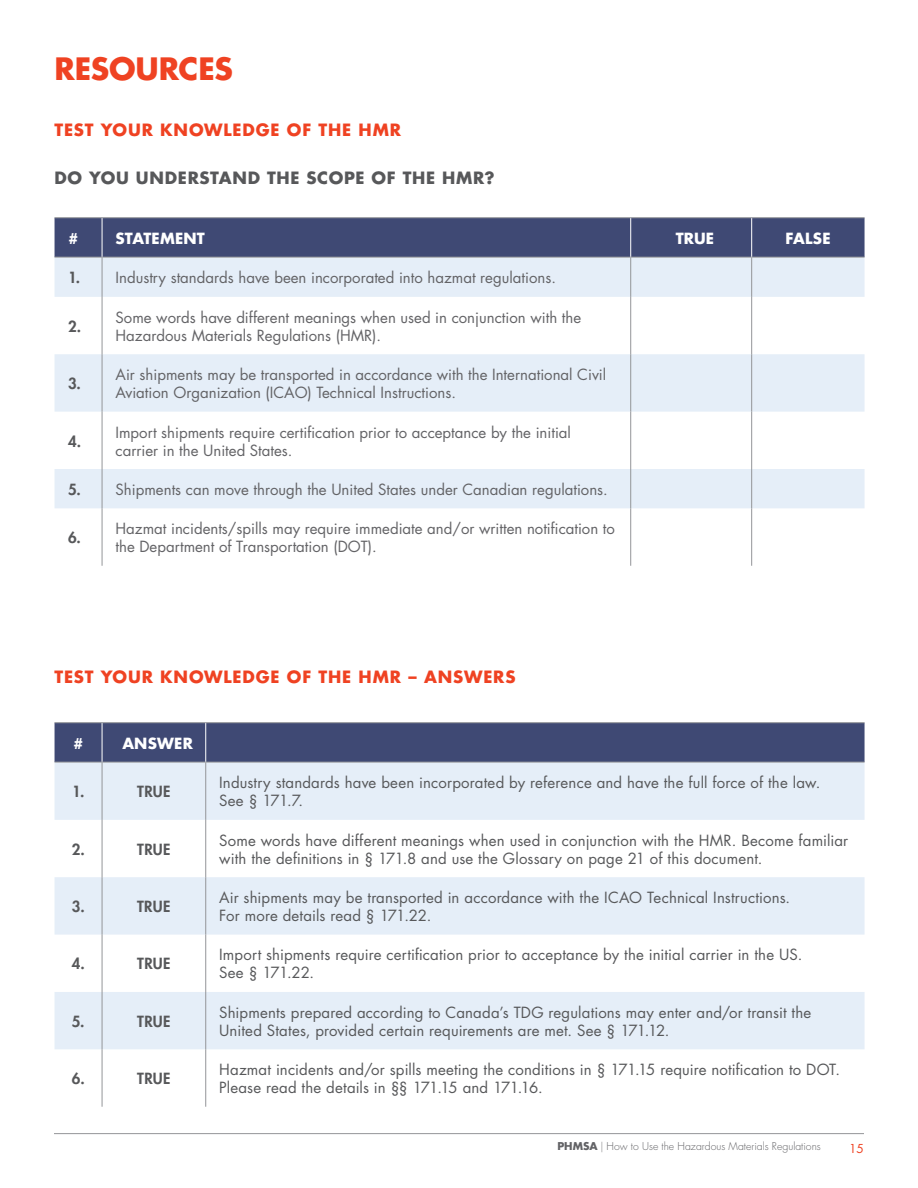
<style>
.page{position:relative;width:918px;height:1188px;background:#fff}
.page>*{position:absolute;margin:0;border:0;box-sizing:border-box;transform-origin:0 0}
.t1{font:700 30px "Futura Std";letter-spacing:-.005em;color:#ef4222}
.t2{font:700 16.5px "Futura Std";letter-spacing:.05em;color:#ef4222}
.t3{font:700 16.5px "Futura Std";letter-spacing:.04em;color:#57585a}
.t4{font:15px/18px "Futura Std";letter-spacing:.01em;color:#57585a}
.t5{font:15px/18px "Futura Std";color:#636366}
.t6{font:800 15px "Futura Std";letter-spacing:.02em;color:#57585a}
.t7{font:700 15px "Futura Std";letter-spacing:.015em;color:#fff}
.t8{font:12px "Futura Std";color:#ef4222}
.t9{font:300 10.5px "Futura Std";color:#636366}
.s1{font-weight:800;color:#57585a}
.s2{font-weight:700}
.s3{font-family:"Helvetica Neue LT Std";font-weight:100}
</style>
<div class="page">
<hr style="left:54px;top:1133px;width:810px;height:1px;background:#939598">
<div style="left:55px;top:218px;width:810px;height:39px;background:#3f4974"></div>
<svg style="left:55px;top:258px;width:810px;height:250px;fill:#e5eef8"></svg>
<hr style="left:102px;top:217px;width:529px;height:1px;background:#939598">
<hr style="left:631px;top:217px;width:121px;height:1px;background:#939598">
<hr style="left:102px;top:257px;width:529px;height:1px;background:#939598">
<hr style="left:102px;top:258px;width:1px;height:39px;background:#939598">
<hr style="left:631px;top:257px;width:121px;height:1px;background:#939598">
<hr style="left:630px;top:258px;width:1px;height:39px;background:#939598">
<hr style="left:751px;top:258px;width:1px;height:39px;background:#939598">
<hr style="left:102px;top:297px;width:1px;height:57px;background:#939598">
<hr style="left:630px;top:297px;width:1px;height:57px;background:#939598">
<hr style="left:751px;top:297px;width:1px;height:57px;background:#939598">
<hr style="left:102px;top:354px;width:1px;height:58px;background:#939598">
<hr style="left:630px;top:354px;width:1px;height:58px;background:#939598">
<hr style="left:751px;top:354px;width:1px;height:58px;background:#939598">
<hr style="left:102px;top:412px;width:1px;height:57px;background:#939598">
<hr style="left:630px;top:412px;width:1px;height:57px;background:#939598">
<hr style="left:751px;top:412px;width:1px;height:57px;background:#939598">
<hr style="left:102px;top:469px;width:1px;height:39px;background:#939598">
<hr style="left:630px;top:469px;width:1px;height:39px;background:#939598">
<hr style="left:751px;top:469px;width:1px;height:39px;background:#939598">
<hr style="left:102px;top:508px;width:1px;height:58px;background:#939598">
<hr style="left:630px;top:508px;width:1px;height:58px;background:#939598">
<hr style="left:751px;top:508px;width:1px;height:58px;background:#939598">
<hr style="left:630px;top:218px;width:1px;height:39px;background:#fff">
<hr style="left:752px;top:217px;width:113px;height:1px;background:#939598">
<hr style="left:752px;top:257px;width:113px;height:1px;background:#939598">
<hr style="left:751px;top:218px;width:1px;height:39px;background:#fff">
<hr style="left:55px;top:217px;width:47px;height:1px;background:#939598">
<hr style="left:55px;top:257px;width:47px;height:1px;background:#939598">
<hr style="left:102px;top:218px;width:1px;height:39px;background:#fff">
<div style="left:55px;top:723px;width:810px;height:39px;background:#3f4974"></div>
<svg style="left:55px;top:763px;width:810px;height:286px;fill:#e5eef8"></svg>
<hr style="left:102px;top:722px;width:104px;height:1px;background:#939598">
<hr style="left:102px;top:762px;width:104px;height:1px;background:#939598">
<hr style="left:102px;top:762px;width:1px;height:58px;background:#939598">
<hr style="left:205px;top:762px;width:1px;height:58px;background:#939598">
<hr style="left:102px;top:820px;width:1px;height:57px;background:#939598">
<hr style="left:205px;top:820px;width:1px;height:57px;background:#939598">
<hr style="left:102px;top:877px;width:1px;height:58px;background:#939598">
<hr style="left:205px;top:877px;width:1px;height:58px;background:#939598">
<hr style="left:102px;top:935px;width:1px;height:57px;background:#939598">
<hr style="left:205px;top:935px;width:1px;height:57px;background:#939598">
<hr style="left:102px;top:992px;width:1px;height:57px;background:#939598">
<hr style="left:205px;top:992px;width:1px;height:57px;background:#939598">
<hr style="left:102px;top:1049px;width:1px;height:58px;background:#939598">
<hr style="left:205px;top:1049px;width:1px;height:58px;background:#939598">
<hr style="left:55px;top:722px;width:47px;height:1px;background:#939598">
<hr style="left:55px;top:762px;width:47px;height:1px;background:#939598">
<hr style="left:102px;top:723px;width:1px;height:39px;background:#fff">
<hr style="left:206px;top:722px;width:659px;height:1px;background:#939598">
<hr style="left:206px;top:762px;width:659px;height:1px;background:#939598">
<hr style="left:205px;top:723px;width:1px;height:39px;background:#fff">
<h1 class="t1" style="left:55px;top:49px;width:180px">RESOURCES</h1>
<p class="t2" style="left:55px;top:118px;width:348px">TEST YOUR KNOWLEDGE OF THE HMR</p>
<p class="t3" style="left:55px;top:167px;width:442px">DO YOU UNDERSTAND THE SCOPE OF THE HMR?</p>
<p class="t7" style="left:68px;top:228px;width:12px">#</p>
<p class="t7" style="left:116px;top:228px;width:91px">STATEMENT</p>
<p class="t7" style="left:676px;top:228px;width:40px">TRUE</p>
<p class="t7" style="left:786px;top:228px;width:46px">FALSE</p>
<p class="t5" style="left:68px;top:269px;width:487px"><span class="s1">1.</span> Industry standards have been incorporated into hazmat regulations.</p>
<p class="t6" style="left:68px;top:317px;width:15px">2.</p>
<p class="t5" style="left:116px;top:308px;width:467px">Some words have different meanings when used in conjunction with the<br>Hazardous Materials Regulations (HMR).</p>
<p class="t6" style="left:68px;top:374px;width:14px">3.</p>
<p class="t5" style="left:116px;top:366px;width:492px">Air shipments may be transported in accordance with the International Civil<br>Aviation Organization (ICAO) Technical Instructions.</p>
<p class="t6" style="left:68px;top:431px;width:15px">4.</p>
<p class="t5" style="left:116px;top:423px;width:457px">Import shipments require certification prior to acceptance by the initial carrier in the United States.</p>
<p class="t5" style="left:68px;top:481px;width:538px"><span class="s1">5.</span> Shipments can move through the United States under Canadian regulations.</p>
<p class="t6" style="left:68px;top:528px;width:14px">6.</p>
<p class="t5" style="left:116px;top:520px;width:501px">Hazmat incidents/spills may require immediate and/or written notification to the Department of Transportation (DOT).</p>
<p class="t2" style="left:55px;top:665px;width:462px">TEST YOUR KNOWLEDGE OF THE HMR – ANSWERS</p>
<p class="t7" style="left:73px;top:733px;width:12px">#</p>
<p class="t7" style="left:122px;top:733px;width:72px">ANSWER</p>
<p class="t6" style="left:72px;top:782px;width:14px">1.</p>
<p class="t6" style="left:137px;top:782px;width:35px">TRUE</p>
<p class="t4" style="left:219px;top:774px;width:600px">Industry standards have been incorporated by reference and have the full force of the law.<br>See § 171.7.</p>
<p class="t6" style="left:72px;top:840px;width:15px">2.</p>
<p class="t6" style="left:137px;top:840px;width:35px">TRUE</p>
<p class="t4" style="left:219px;top:831px;width:631px">Some words have different meanings when used in conjunction with the HMR. Become familiar with the definitions in § 171. 8 and use the Glossary on page 21 of this document.</p>
<p class="t6" style="left:72px;top:897px;width:14px">3.</p>
<p class="t6" style="left:137px;top:897px;width:35px">TRUE</p>
<p class="t4" style="left:219px;top:889px;width:570px">Air shipments may be transported in accordance with the ICAO Technical Instructions.<br>For more details read § 171.22.</p>
<p class="t6" style="left:72px;top:954px;width:15px">4.</p>
<p class="t6" style="left:137px;top:954px;width:35px">TRUE</p>
<p class="t4" style="left:219px;top:946px;width:582px">Import shipments require certification prior to acceptance by the initial carrier in the US.<br>See § 171.22.</p>
<p class="t6" style="left:72px;top:1012px;width:14px">5.</p>
<p class="t6" style="left:137px;top:1012px;width:35px">TRUE</p>
<p class="t4" style="left:219px;top:1004px;width:594px">Shipments prepared according to Canada’s TDG regulations may enter and/or transit the<br>United States, provided certain requirements are met. See § 171.12.</p>
<p class="t6" style="left:72px;top:1069px;width:14px">6.</p>
<p class="t6" style="left:137px;top:1069px;width:35px">TRUE</p>
<p class="t4" style="left:219px;top:1061px;width:619px">Hazmat incidents and/or spills meeting the conditions in § 171.15 require notification to DOT.<br>Please read the details in §§ 171.15 and 171.16.</p>
<p class="t9" style="left:557px;top:1140px;width:265px"><span class="s2">PHMSA</span> <span class="s3">|</span> How to Use the Hazardous Materials Regulations</p>
<p class="t8" style="left:849px;top:1141px;width:16px">15</p>
</div>
